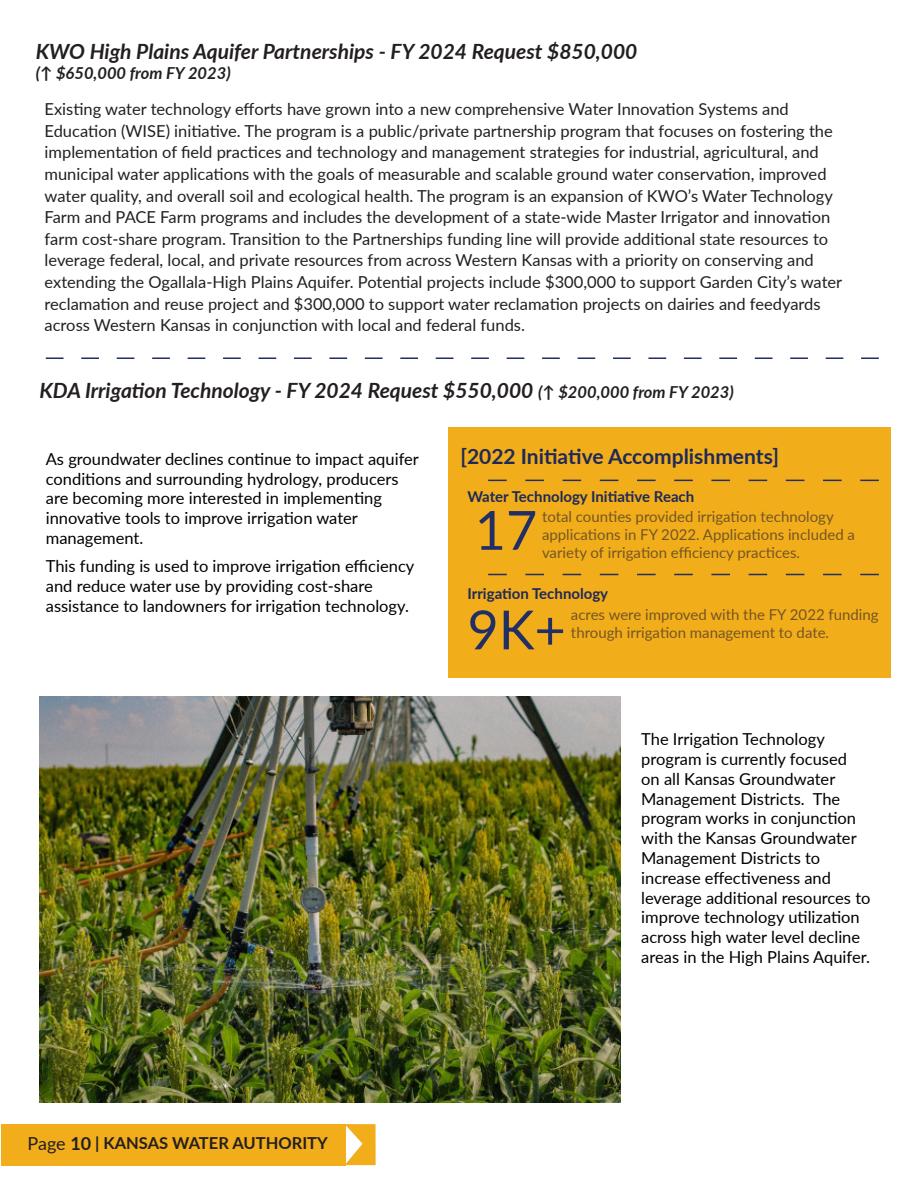
<style>
.page{position:relative;width:918px;height:1188px;background:#fff}
.page>*{position:absolute;margin:0;border:0;box-sizing:border-box;transform-origin:0 0}
.Highlight_Text{font:54px "Lato";color:#212f65}
.Heading_2{font:italic 700 21px "Lato";color:#231f20}
.Heading_2-2{font:700 21px "Lato";color:#1e2958}
.Highlight_Text-2{font:16.5px/21.6px "Lato";color:#231f20}
.t1{font:16.5px/19.8px "Lato";color:#000}
.t2{font:700 16.5px "Lato";color:#231f20}
.Heading_2-3{font:italic 700 16.5px "Lato";color:#231f20}
.Caption___Footer{font:15px/18px "Lato";color:#745623}
.Caption___Footer-2{font:700 15px "Lato";color:#1e2958}
.s1{font-size:16.5px}
.s2{font-weight:400;font-size:18px}
.s3{font-size:18px}
</style>
<div class="page">
<img style="left:40px;top:697px;width:580px;height:406px">
<svg style="left:46px;top:357px;width:833px;height:2px"></svg>
<div style="left:1px;top:1124px;width:344px;height:41px;background:#f2ad1b"></div>
<svg style="left:345px;top:1124px;width:31px;height:41px"></svg>
<div style="left:448px;top:428px;width:443px;height:250px;background:#f2ad1b"></div>
<svg style="left:488px;top:574px;width:391px;height:1px"></svg>
<svg style="left:488px;top:480px;width:391px;height:1px"></svg>
<p class="Heading_2" style="left:36px;top:36px;width:603px">KWO High Plains Aquifer Partnerships - FY 2024 Request $850,000</p>
<p class="Heading_2-3" style="left:36px;top:61px;width:197px">(↑ $650,000 from FY 2023)</p>
<p class="Highlight_Text-2" style="left:45px;top:98px;width:799px">Existing water technology efforts have grown into a new comprehensive Water Innovation Systems and Education (WISE) initiative. The program is a public/private partnership program that focuses on fostering the implementation of field practices and technology and management strategies for industrial, agricultural, and municipal water applications with the goals of measurable and scalable ground water conservation, improved water quality, and overall soil and ecological health. The program is an expansion of KWO’s Water Technology Farm and PACE Farm programs and includes the development of a state-wide Master Irrigator and innovation farm cost-share program. Transition to the Partnerships funding line will provide additional state resources to leverage federal, local, and private resources from across Western Kansas with a priority on conserving and extending the Ogallala-High Plains Aquifer. Potential projects include $300,000 to support Garden City’s water reclamation and reuse project and $300,000 to support water reclamation projects on dairies and feedyards across Western Kansas in conjunction with local and federal funds.</p>
<p class="Heading_2" style="left:40px;top:374px;width:696px">KDA Irrigation Technology - FY 2024 Request $550,000 <span class="s1">(↑ $200,000 from FY 2023)</span></p>
<p class="t1" style="left:46px;top:448px;width:375px">As groundwater declines continue to impact aquifer conditions and surrounding hydrology, producers are becoming more interested in implementing innovative tools to improve irrigation water management.</p>
<p class="t1" style="left:46px;top:556px;width:370px">This funding is used to improve irrigation efficiency and reduce water use by providing cost-share assistance to landowners for irrigation technology.</p>
<p class="Heading_2-2" style="left:460px;top:441px;width:320px">[2022 Initiative Accomplishments]</p>
<p class="Caption___Footer-2" style="left:467px;top:485px;width:228px">Water Technology Initiative Reach</p>
<p class="Highlight_Text" style="left:475px;top:492px;width:64px">17</p>
<p class="Caption___Footer" style="left:542px;top:506px;width:315px">total counties provided irrigation technology applications in FY 2022. Applications included a variety of irrigation efficiency practices.</p>
<p class="Caption___Footer-2" style="left:467px;top:582px;width:142px">Irrigation Technology</p>
<p class="Highlight_Text" style="left:467px;top:591px;width:100px">9K+</p>
<p class="Caption___Footer" style="left:571px;top:604px;width:309px">acres were improved with the FY 2022 funding through irrigation management to date.</p>
<p class="t1" style="left:641px;top:729px;width:231px">The Irrigation Technology program is currently focused<br>on all Kansas Groundwater<br>Management Districts. The program works in conjunction with the Kansas Groundwater<br>Management Districts to increase effectiveness and leverage additional resources to improve technology utilization across high water level decline areas in the High Plains Aquifer.</p>
<p class="t2" style="left:28px;top:1131px;width:302px"><span class="s2">Page</span> <span class="s3">10</span> | KANSAS WATER AUTHORITY</p>
</div>
